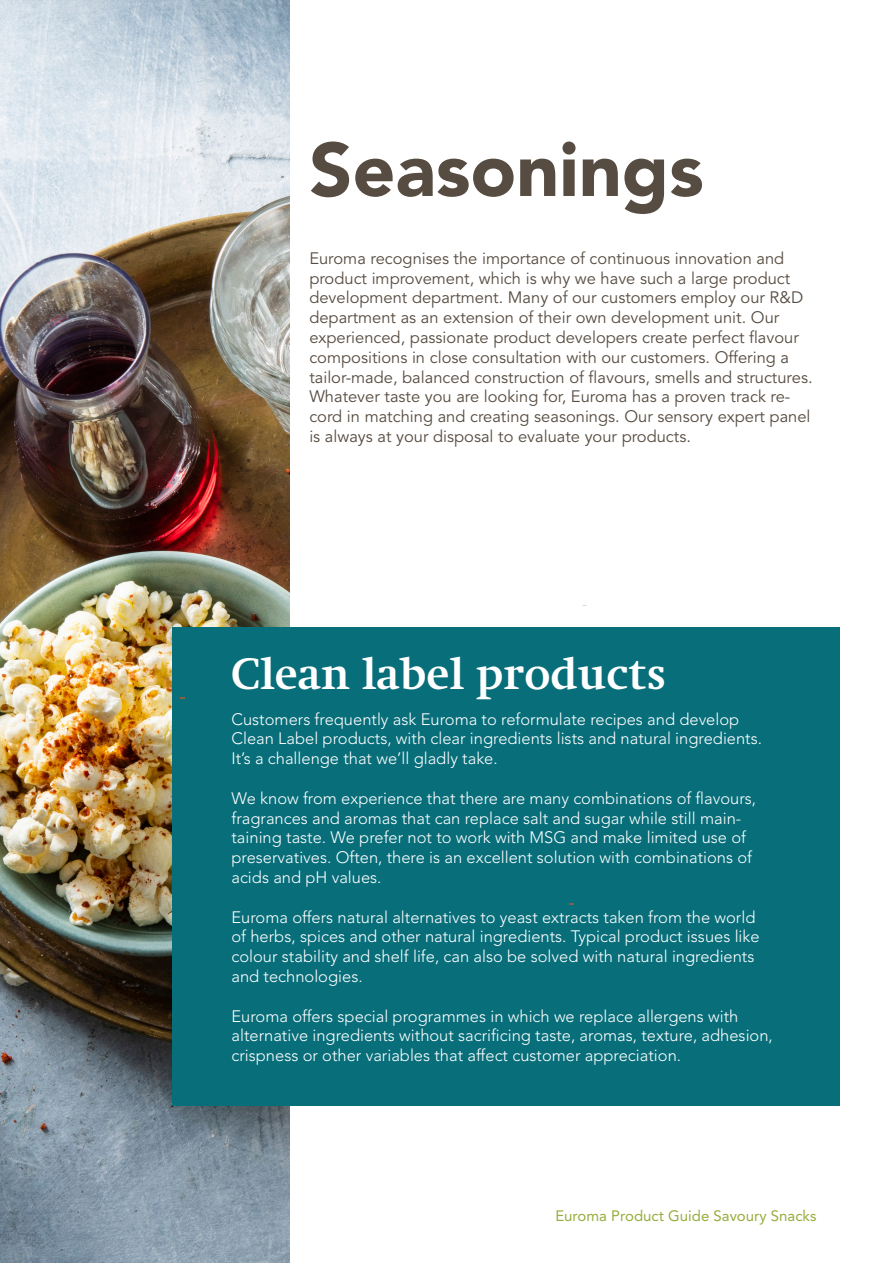
<style>
.page{position:relative;width:893px;height:1263px;background:#fff}
.page>*{position:absolute;margin:0;border:0;box-sizing:border-box;transform-origin:0 0}
.t1{font:900 75px "Avenir LT Std";color:#574c41}
.t2{font:700 45px "Swift LT Std";color:#fff}
.t3{font:300 16.5px/19.8px "Avenir LT Std";color:#fff}
.t4{font:16.5px/19.8px "Avenir LT Std";color:#574c41}
.t5{font:15px "Avenir LT Std";color:#96ad3d}
</style>
<div class="page">
<img style="left:0;top:0;width:289px;height:1263px">
<div style="left:172px;top:627px;width:668px;height:479px;background:#076e7a"></div>
<p class="t1" style="left:309px;top:124px;width:396px">Seasonings</p>
<p class="t4" style="left:309px;top:249px;width:505px">Euroma recognises the importance of continuous innovation and product improvement, which is why we have such a large product development department. Many of our customers employ our R&amp;D department as an extension of their own development unit. Our experienced, passionate product developers create perfect flavour compositions in close consultation with our customers. Offering a tailor-made, balanced construction of flavours, smells and structures.<br>Whatever taste you are looking for, Euroma has a proven track re&shy;cord in matching and creating seasonings. Our sensory expert panel is always at your disposal to evaluate your products.</p>
<p class="t2" style="left:231px;top:649px;width:437px">Clean label products</p>
<p class="t3" style="left:231px;top:709px;width:532px">Customers frequently ask Euroma to reformulate recipes and develop<br>Clean Label products, with clear ingredients lists and natural ingredients.<br>It’s a challenge that we’ll gladly take.</p>
<p class="t3" style="left:231px;top:788px;width:526px">We know from experience that there are many combinations of flavours, fragrances and aromas that can replace salt and sugar while still main&shy;taining taste. We prefer not to work with MSG and make limited use of preservatives. Often, there is an excellent solution with combinations of acids and pH values.</p>
<p class="t3" style="left:231px;top:907px;width:530px">Euroma offers natural alternatives to yeast extracts taken from the world of herbs, spices and other natural ingredients. Typical product issues like colour stability and shelf life, can also be solved with natural ingredients and technologies.</p>
<p class="t3" style="left:231px;top:1006px;width:543px">Euroma offers special programmes in which we replace allergens with alternative ingredients without sacrificing taste, aromas, texture, adhesion, crispness or other variables that affect customer appreciation.</p>
<p class="t5" style="left:555px;top:1207px;width:263px">Euroma Product Guide Savoury Snacks</p>
</div>
